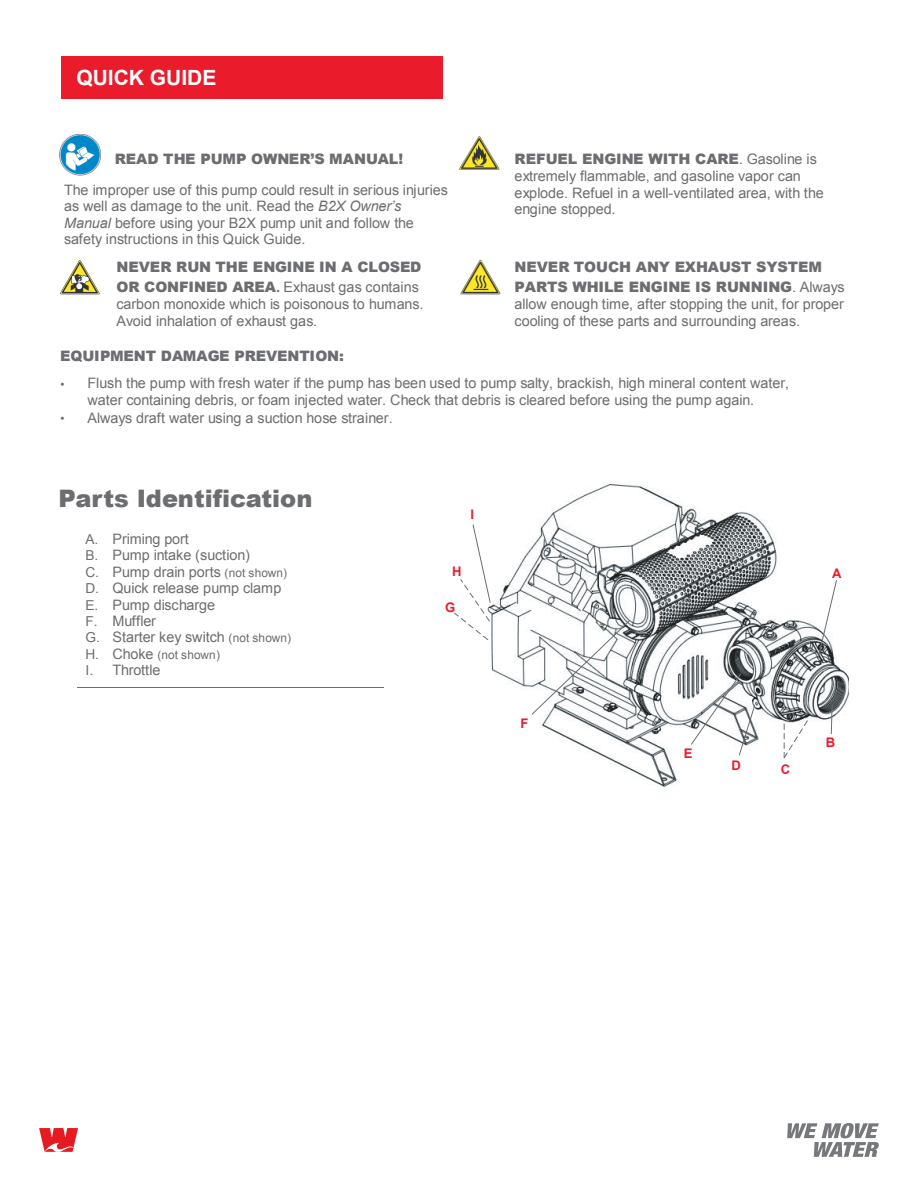
<style>
.page{position:relative;width:918px;height:1188px;background:#fff}
.page>*{position:absolute;margin:0;border:0;box-sizing:border-box;transform-origin:0 0}
.t1{font:900 24.15px "Arial";color:#6c6d70}
.t2{font:700 21px "Arial";color:#fff}
.t3{font:14.4px/16.4px "Arial";letter-spacing:-.005em;color:#6c6d70}
.t4{font:900 14.4px/20.1px "Arial";letter-spacing:-.005em;color:#6c6d70}
.t5{font:700 13.2px "Arial";color:#ea1c2c}
.t6{font:11.85px "Arial";letter-spacing:.01em;color:#6c6d70}
.s1{font-weight:900}
.s2{font-style:italic}
.s3{font-weight:700}
.s4{font-weight:400}
.s5{font-family:"Myriad Pro"}
.s6{font-size:13.65px}
.s7{font-size:11.85px}
.s8{font-size:14.4px}
</style>
<div class="page">
<svg style="left:787px;top:1123px;width:92px;height:34px"></svg>
<svg style="left:39px;top:1128px;width:39px;height:24px"></svg>
<div style="left:61px;top:56px;width:381px;height:42px;background:#ea1c2c"></div>
<img style="left:59px;top:135px;width:42px;height:41px">
<img style="left:60px;top:260px;width:40px;height:35px">
<img style="left:459px;top:136px;width:41px;height:34px">
<img style="left:460px;top:260px;width:40px;height:35px">
<hr style="left:77px;top:687px;width:306px;height:1px;background:#6c6d70">
<img style="left:489px;top:483px;width:359px;height:304px">
<svg style="left:817px;top:579px;width:20px;height:80px"></svg>
<svg style="left:831px;top:704px;width:2px;height:31px"></svg>
<svg style="left:531px;top:619px;width:100px;height:96px"></svg>
<svg style="left:454px;top:524px;width:37px;height:117px"></svg>
<svg style="left:783px;top:720px;width:25px;height:39px"></svg>
<svg style="left:690px;top:673px;width:66px;height:83px"></svg>
<h2 class="t2" style="left:76px;top:64px;width:142px">QUICK GUIDE</h2>
<p class="t3" style="left:64px;top:143px;width:385px;line-height:30.9px;text-align:center"><span class="s1">READ THE PUMP OWNER’S MANUAL!<br></span>The improper use of this pump could result in serious injuries</p>
<p class="t3" style="left:64px;top:198px;width:351px">as well as damage to the unit. Read the <span class="s2">B2X Owner’s<br>Manual</span> before using your B2X pump unit and follow the safety instructions in this Quick Guide.</p>
<p class="t4" style="left:116px;top:257px;width:307px">NEVER RUN THE ENGINE IN A CLOSED<br>OR CONFINED AREA<span class="s3">.</span> <span class="s4">Exhaust gas contains</span></p>
<p class="t3" style="left:116px;top:296px;width:308px">carbon monoxide which is poisonous to humans.<br>Avoid inhalation of exhaust gas.</p>
<p class="t3" style="left:514px;top:150px;width:311px;line-height:16.8px"><span class="s1">REFUEL ENGINE WITH CARE</span>. Gasoline is extremely flammable, and gasoline vapor can explode. Refuel in a well-ventilated area, with the engine stopped.</p>
<p class="t4" style="left:515px;top:257px;width:332px">NEVER TOUCH ANY EXHAUST SYSTEM<br>PARTS WHILE ENGINE IS RUNNING<span class="s4">. Always</span></p>
<p class="t3" style="left:515px;top:296px;width:331px">allow enough time, after stopping the unit, for proper cooling of these parts and surrounding areas.</p>
<p class="t4" style="left:60px;top:346px;width:285px">EQUIPMENT DAMAGE PREVENTION:</p>
<p class="t3" style="left:60px;top:375px;width:730px;line-height:17.2px;text-align:center"><span class="s5">•</span> Flush the pump with fresh water if the pump has been used to pump salty, brackish, high mineral content water, water containing debris, or foam injected water. Check that debris is cleared before using the pump again.</p>
<p class="t3" style="left:60px;top:410px;width:334px"><span class="s5">•</span> Always draft water using a suction hose strainer.</p>
<p class="t1" style="left:58px;top:485px;width:255px">Parts Identification</p>
<p class="t3" style="left:85px;top:531px;width:207px"><span class="s6">A.</span> Priming port<br><span class="s6">B.</span> Pump intake (suction)<br><span class="s6">C.</span> Pump drain ports <span class="s7">(not shown)<br></span><span class="s6">D.</span> Quick release pump clamp<br><span class="s6">E.</span> Pump discharge<br><span class="s6">F.</span> Muffler<br><span class="s6">G.</span> Starter key switch <span class="s7">(not shown)</span></p>
<p class="t6" style="left:85px;top:647px;width:136px"><span class="s6">H.</span> <span class="s8">Choke</span> (not shown)</p>
<p class="t3" style="left:85px;top:662px;width:76px"><span class="s6">I.</span> Throttle</p>
<p class="t5" style="left:471px;top:505px;width:5px">I</p>
<p class="t5" style="left:452px;top:562px;width:11px">H</p>
<p class="t5" style="left:445px;top:598px;width:12px">G</p>
<p class="t5" style="left:520px;top:714px;width:9px">F</p>
<p class="t5" style="left:684px;top:744px;width:10px">E</p>
<p class="t5" style="left:732px;top:757px;width:11px">D</p>
<p class="t5" style="left:781px;top:761px;width:11px">C</p>
<p class="t5" style="left:832px;top:564px;width:11px">A</p>
<p class="t5" style="left:826px;top:734px;width:11px">B</p>
</div>
